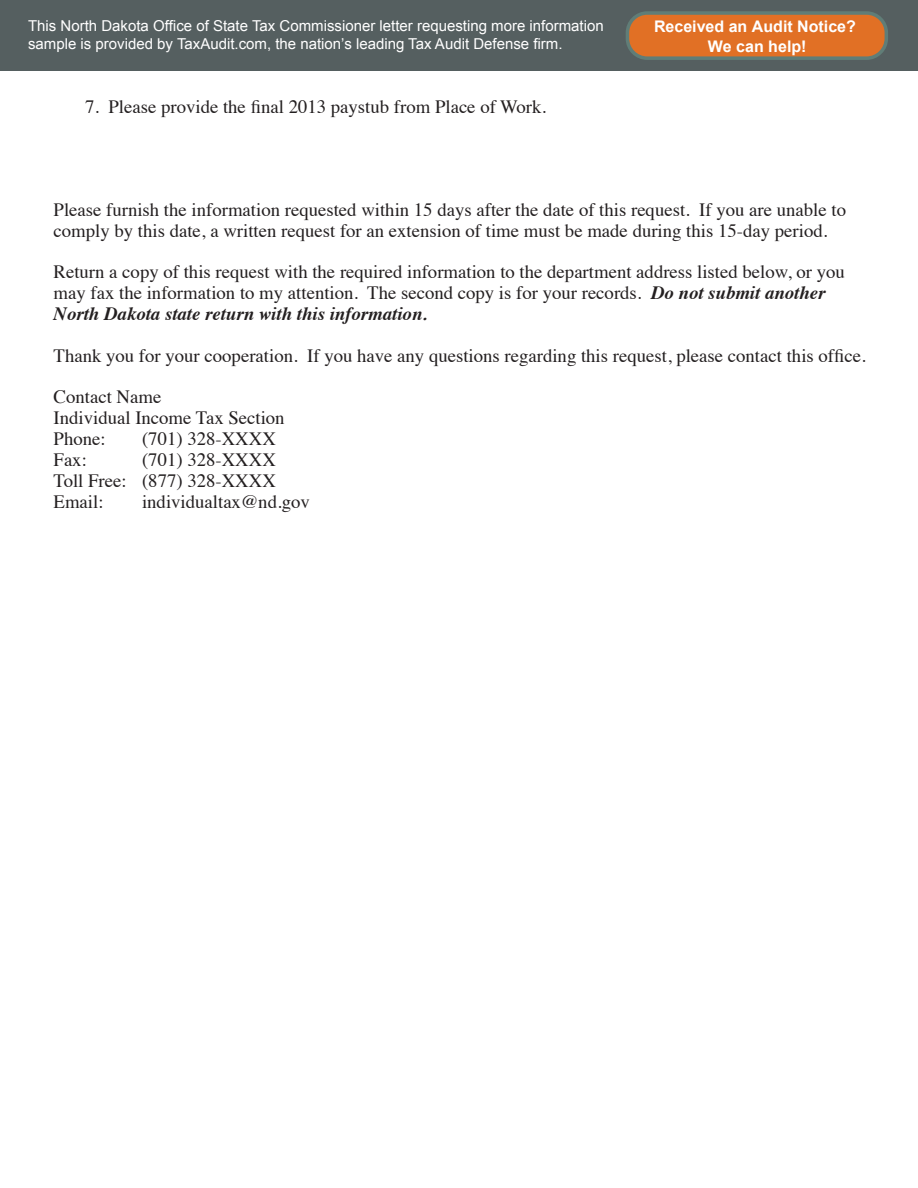
<style>
.page{position:relative;width:918px;height:1188px;background:#fff}
.page>*{position:absolute;margin:0;border:0;box-sizing:border-box;transform-origin:0 0}
.t1{font:18.75px/21px "Times";color:#231f20}
.t2{font:700 16.05px/19.2px "Arial";color:#fff;text-align:center}
.t3{font:15px/18px "Arial";color:#fff}
.s1{font-weight:700;font-style:italic}
</style>
<div class="page">
<div style="left:0;top:0;width:918px;height:70px;background:#555f60"></div>
<div style="left:627px;top:13px;width:259px;height:45px;background:#e17025;border-radius:20px"></div>
<div style="left:626px;top:11px;width:262px;height:49px;border:4px solid #607d77;border-radius:20px"></div>
<p class="t3" style="left:28px;top:17px;width:577px">This North Dakota Office of State Tax Commissioner letter requesting more information sample is provided by TaxAudit.com, the nation’s leading Tax Audit Defense firm.</p>
<p class="t1" style="left:85px;top:95px;width:463px">7. Please provide the final 2013 paystub from Place of Work.</p>
<p class="t2" style="left:654px;top:17px;width:203px">Received an Audit Notice?<br>We can help!</p>
<p class="t1" style="left:54px;top:198px;width:794px">Please furnish the information requested within 15 days after the date of this request. If you are unable to comply by this date, a written request for an extension of time must be made during this 15-day period.</p>
<p class="t1" style="left:54px;top:260px;width:793px">Return a copy of this request with the required information to the department address listed below, or you may fax the information to my attention. The second copy is for your records. <span class="s1">Do not submit another<br>North Dakota state return with this information.</span></p>
<p class="t1" style="left:54px;top:343px;width:814px">Thank you for your cooperation. If you have any questions regarding this request, please contact this office.</p>
<p class="t1" style="left:54px;top:384px;width:233px">Contact Name<br>Individual Income Tax Section<br>Phone:</p>
<p class="t1" style="left:142px;top:426px;width:135px">(701) 328-XXXX</p>
<p class="t1" style="left:54px;top:447px;width:224px;text-align:justify;text-indent:88px">(701) 328-XXXX Toll Free: (877) 328-XXXX Email:</p>
<p class="t1" style="left:54px;top:447px;width:35px">Fax:</p>
<p class="t1" style="left:142px;top:489px;width:169px">individualtax@nd.gov</p>
</div>
